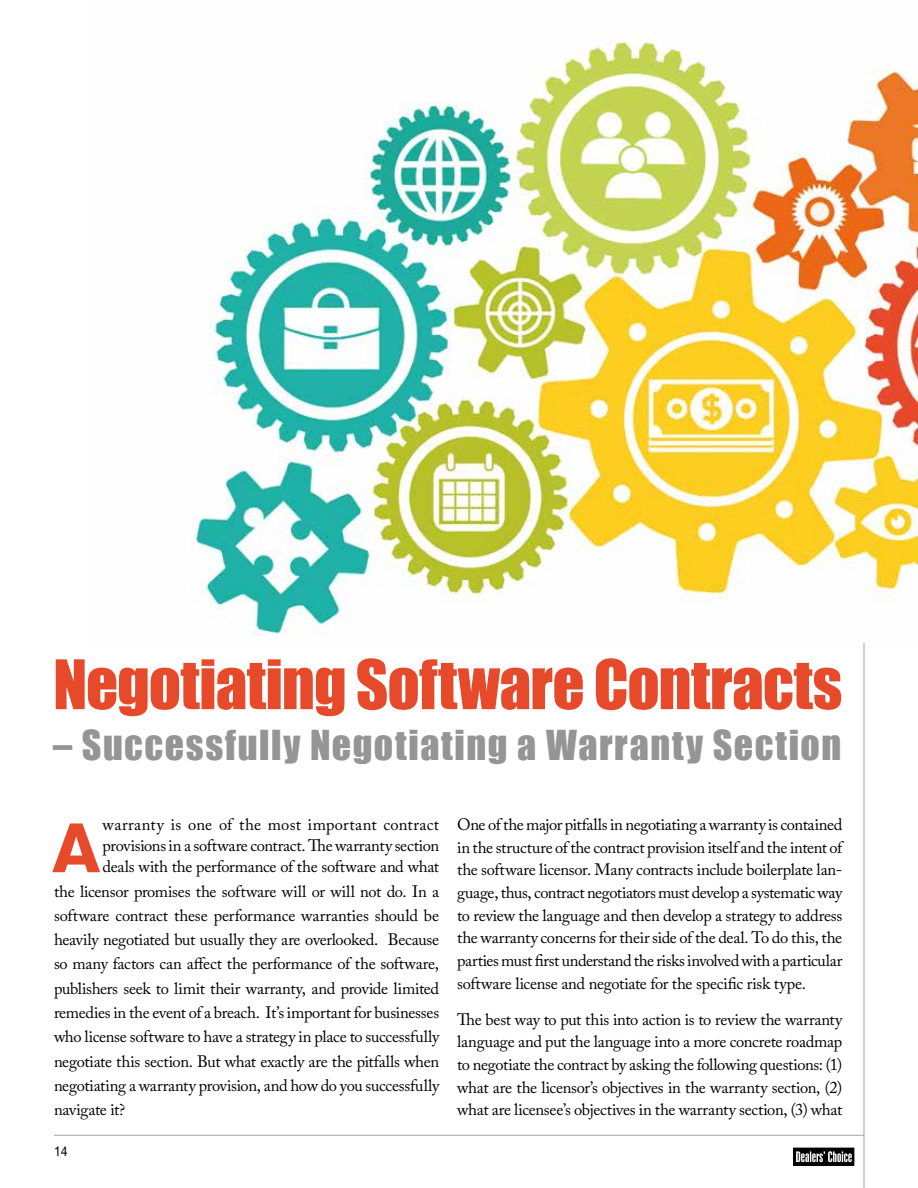
<style>
.page{position:relative;width:918px;height:1188px;background:#fff}
.page>*{position:absolute;margin:0;border:0;box-sizing:border-box;transform-origin:0 0}
.t1{font:69.15px "Gothic 725 BT Black A";color:#e74a2b}
.t2{font:63px "Impact";letter-spacing:-.01em;color:#e74a2b}
.t3{font:37.95px "Impact";letter-spacing:.04em;color:#959595}
.t4{font:16.5px/22.6px "Adobe Caslon Pro";letter-spacing:-.02em;color:#000;text-align:justify}
.t5{font:13.5px "Gothic 720 BT Roman B";color:#000}
</style>
<div class="page">
<div style="left:794px;top:1148px;width:60px;height:17px;background:#000"></div>
<div style="left:793px;top:1148px;width:61px;height:18px;border:1px solid #000"></div>
<svg style="left:796px;top:1151px;width:56px;height:11px"></svg>
<hr style="left:54px;top:1135px;width:810px;height:1px;background:#acacac">
<hr style="left:863px;top:0;width:2px;height:1188px;background:#acacac">
<img style="left:192px;top:0;width:726px;height:643px">
<h2 class="t2" style="left:53px;top:636px;width:791px">Negotiating Software Contracts</h2>
<h3 class="t3" style="left:53px;top:716px;width:790px">– Successfully Negotiating a Warranty Section</h3>
<h1 class="t1" style="left:54px;top:806px;width:46px">A</h1>
<p class="t4" style="left:103px;top:814px;width:338px;line-height:21px">warranty is one of the most important contract provisions in a software contract. The warranty section deals with the performance of the software and what</p>
<p class="t4" style="left:54px;top:879px;width:387px;line-height:24.3px">the licensor promises the software will or will not do. In a software contract these performance warranties should be heavily negotiated but usually they are overlooked. Because so many factors can affect the performance of the software, publishers seek to limit their warranty, and provide limited remedies in the event of a breach. It’s important for businesses who license software to have a strategy in place to successfully negotiate this section. But what exactly are the pitfalls when negotiating a warranty provision, and how do you successfully navigate it?</p>
<p class="t5" style="left:54px;top:1143px;width:15px">14</p>
<p class="t4" style="left:457px;top:813px;width:387px">One of the major pitfalls in negotiating a warranty is contained in the structure of the contract provision itself and the intent of the software licensor. Many contracts include boilerplate lan&shy;guage, thus, contract negotiators must develop a systematic way to review the language and then develop a strategy to address the warranty concerns for their side of the deal. To do this, the parties must first understand the risks involved with a particular software license and negotiate for the specific risk type.</p>
<p class="t4" style="left:457px;top:1008px;width:387px">The best way to put this into action is to review the warranty language and put the language into a more concrete roadmap to negotiate the contract by asking the following questions: (1) what are the licensor’s objectives in the warranty section, (2) what are licensee’s objectives in the warranty section, (3) what</p>
</div>
